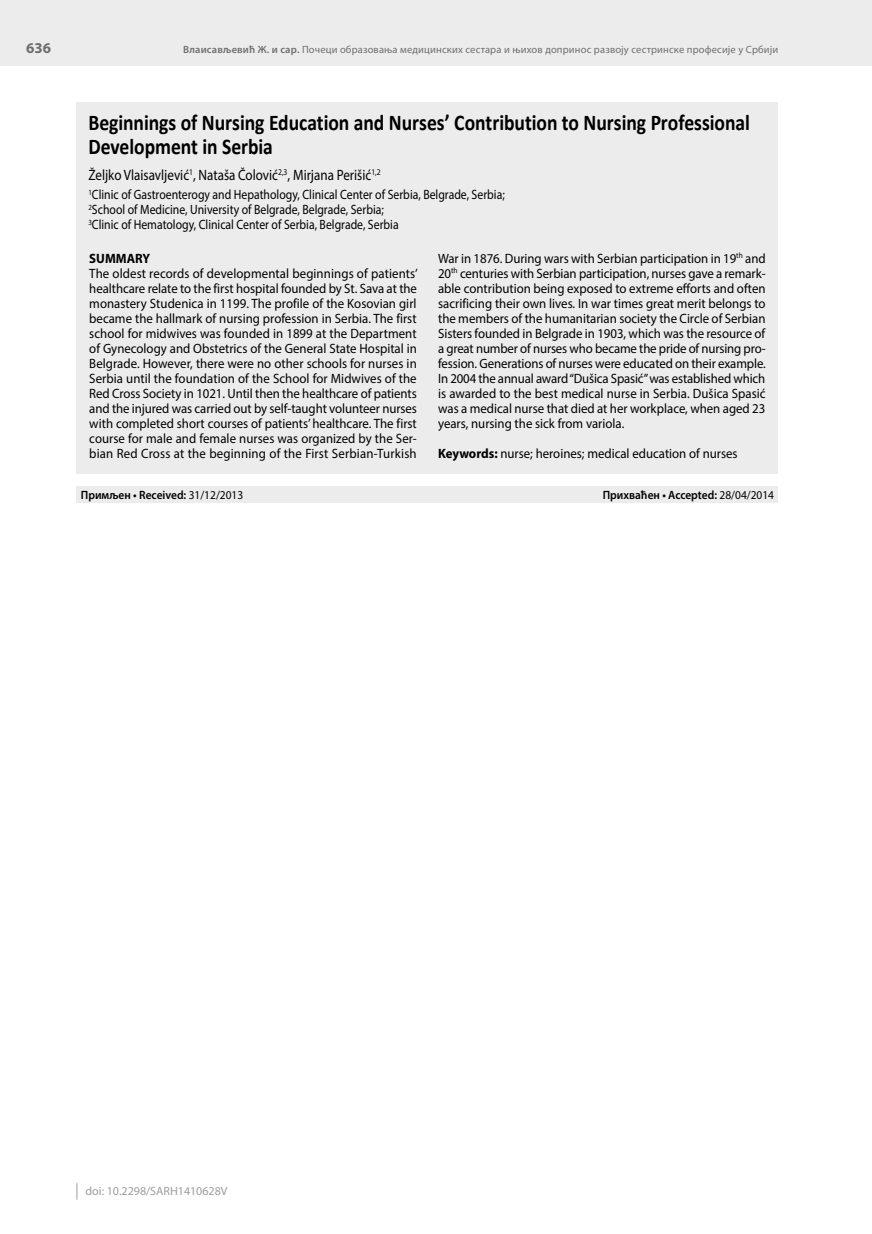
<style>
.page{position:relative;width:872px;height:1234px;background:#fff}
.page>*{position:absolute;margin:0;border:0;box-sizing:border-box;transform-origin:0 0}
.t1{font:700 22.5px/24px "Calibri";letter-spacing:-.005em;color:#000;scale:.87 1}
.t2{font:15px "Myriad Pro";color:#000;scale:.87 1}
.t3{font:700 15px "Myriad Pro";color:#6f6f6e}
.t4{font:13.5px/15px "Myriad Pro";color:#000;text-align:justify;scale:.95 1}
.t5{font:13.5px/15px "Myriad Pro";color:#000;scale:.87 1}
.t6{font:700 13.5px "Myriad Pro";color:#000;scale:.95 1}
.t7{font:600 12px "Myriad Pro";color:#000;scale:.95 1}
.t8{font:12px "Myriad Pro";color:#9c9d9d}
.t9{font:10.5px "Myriad Pro";letter-spacing:.015em;color:#6f6f6e}
.s1{font-weight:600}
.s2{font-weight:700}
.s3{font-weight:400}
</style>
<div class="page">
<div style="left:0;top:0;width:872px;height:66px;background:#ececed"></div>
<svg style="left:77px;top:1183px;width:1px;height:16px"></svg>
<div style="left:77px;top:102px;width:701px;height:372px;background:#ececed"></div>
<div style="left:77px;top:486px;width:701px;height:16px;background:#ececed"></div>
<p class="t3" style="left:26px;top:38px;width:26px">636</p>
<p class="t9" style="left:183px;top:43px;width:596px"><span class="s1">Влаисављевић Ж. и сар.</span> Почеци образовања медицинских сестара и њихов допринос развоју сестринске професије у Србији</p>
<h1 class="t1" style="left:88px;top:109px;width:761px">Beginnings of Nursing Education and Nurses’ Contribution to Nursing Professional<br>Development in Serbia</h1>
<p class="t2" style="left:88px;top:166px;width:337px">Željko Vlaisavljević<sup>1</sup>, Nataša Čolović<sup>2,3</sup>, Mirjana Perišić<sup>1,2</sup></p>
<p class="t5" style="left:88px;top:187px;width:480px"><sup>1</sup>Clinic of Gastroenterogy and Hepathology, Clinical Center of Serbia, Belgrade, Serbia;<br><sup>2</sup>School of Medicine, University of Belgrade, Belgrade, Serbia;<br><sup>3</sup>Clinic of Hematology, Clinical Center of Serbia, Belgrade, Serbia</p>
<p class="t6" style="left:89px;top:249px;width:66px">SUMMARY</p>
<p class="t4" style="left:89px;top:265px;width:347px">The oldest records of developmental beginnings of patients’ healthcare relate to the first hospital founded by St. Sava at the monastery Studenica in 1199. The profile of the Kosovian girl became the hallmark of nursing profession in Serbia. The first school for midwives was founded in 1899 at the Department of Gynecology and Obstetrics of the General State Hospital in Belgrade. However, there were no other schools for nurses in Serbia until the foundation of the School for Midwives of the Red Cross Society in 1021. Until then the healthcare of patients and the injured was carried out by self-taught volunteer nurses with completed short courses of patients’ healthcare. The first course for male and female nurses was organized by the Ser&shy;bian Red Cross at the beginning of the First Serbian-Turkish</p>
<p class="t4" style="left:438px;top:250px;width:346px">War in 1876. During wars with Serbian participation in 19<sup>th</sup> and 20<sup>th</sup> centuries with Serbian participation, nurses gave a remark&shy;able contribution being exposed to extreme efforts and often sacrificing their own lives. In war times great merit belongs to the members of the humanitarian society the Circle of Serbian Sisters founded in Belgrade in 1903, which was the resource of a great number of nurses who became the pride of nursing pro&shy;fession. Generations of nurses were educated on their example.<br>In 2004 the annual award “Dušica Spasić” was established which is awarded to the best medical nurse in Serbia. Dušica Spasić was a medical nurse that died at her workplace, when aged 23 years, nursing the sick from variola.</p>
<p class="t4" style="left:438px;top:445px;width:317px"><span class="s2">Keywords:</span> nurse; heroines; medical education of nurses</p>
<p class="t7" style="left:81px;top:487px;width:172px">Примљен • Received: <span class="s3">31/12/2013</span></p>
<p class="t7" style="left:603px;top:487px;width:182px">Прихваћен • Accepted: <span class="s3">28/04/2014</span></p>
<p class="t8" style="left:86px;top:1183px;width:144px">doi: 10.2298/SARH1410628V</p>
</div>
